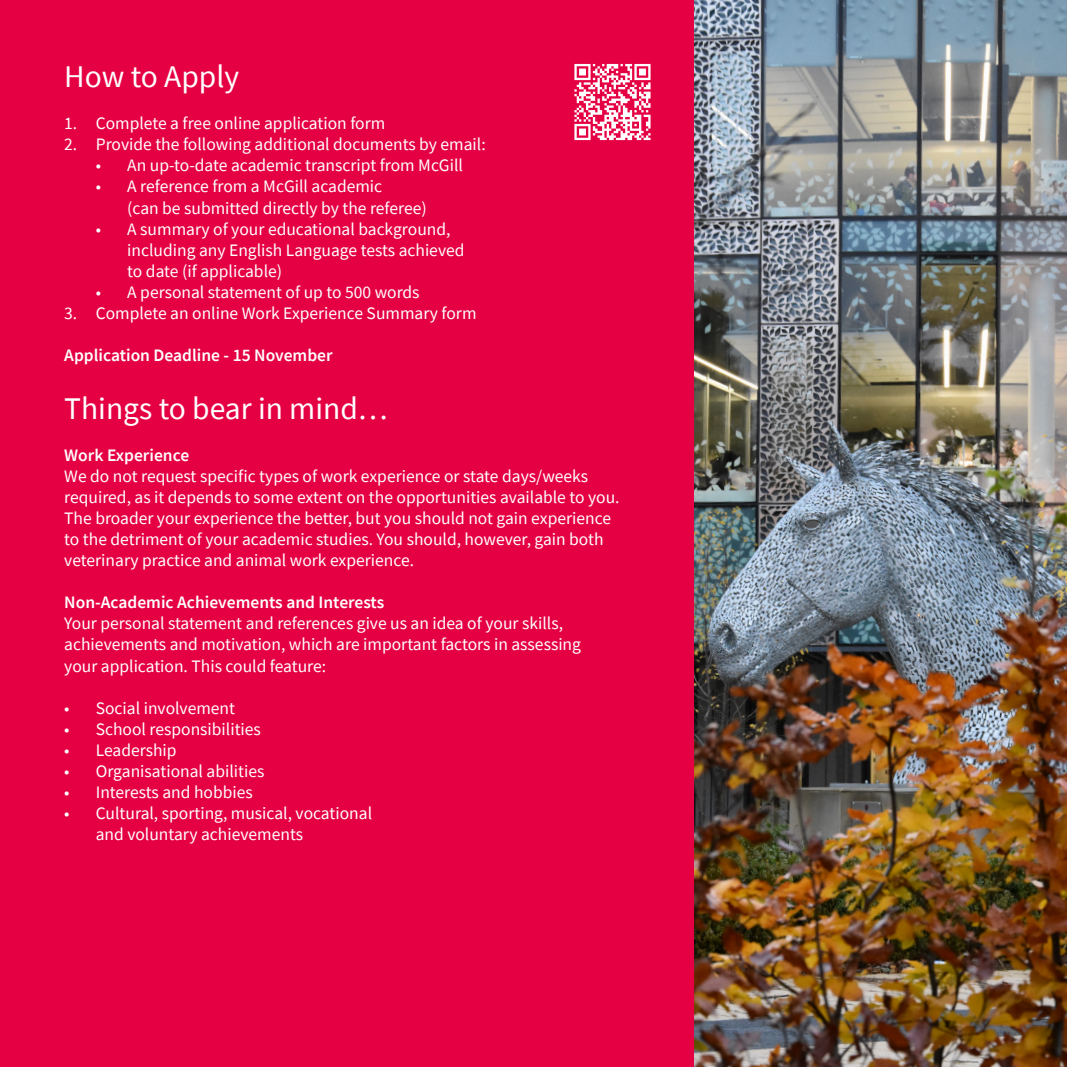
<style>
.page{position:relative;width:1067px;height:1067px;background:#fff}
.page>*{position:absolute;margin:0;border:0;box-sizing:border-box;transform-origin:0 0}
.t1{font:31.5px "Source Sans Pro";color:#fff}
.t2{font:17.5px/21px "Source Sans Pro";color:#fff}
.t3{font:600 17.5px "Source Sans Pro";color:#fff}
</style>
<div class="page">
<img style="left:693px;top:0;width:374px;height:1066px">
<div style="left:0;top:0;width:693px;height:1066px;background:#e50043"></div>
<svg style="left:574px;top:64px;width:76px;height:76px"></svg>
<h1 class="t1" style="left:64px;top:57px;width:176px">How to Apply</h1>
<p class="t2" style="left:64px;top:113px;width:322px">1. Complete a free online application form</p>
<p class="t2" style="left:64px;top:134px;width:423px">2. Provide the following additional documents by email:</p>
<p class="t2" style="left:96px;top:155px;width:369px">• An up-to-date academic transcript from McGill</p>
<p class="t2" style="left:127px;top:176px;width:301px;text-indent:-32px">• A reference from a McGill academic<br>(can be submitted directly by the referee)</p>
<p class="t2" style="left:127px;top:218px;width:339px;text-indent:-32px">• A summary of your educational background, including any English Language tests achieved to date (if applicable)</p>
<p class="t2" style="left:96px;top:281px;width:325px">• A personal statement of up to 500 words</p>
<p class="t2" style="left:64px;top:302px;width:414px">3. Complete an online Work Experience Summary form</p>
<p class="t3" style="left:64px;top:343px;width:270px">Application Deadline - 15 November</p>
<h1 class="t1" style="left:64px;top:389px;width:325px">Things to bear in mind…</h1>
<p class="t3" style="left:64px;top:444px;width:127px">Work Experience</p>
<p class="t2" style="left:64px;top:466px;width:557px">We do not request specific types of work experience or state days/weeks required, as it depends to some extent on the opportunities available to you.<br>The broader your experience the better, but you should not gain experience to the detriment of your academic studies. You should, however, gain both veterinary practice and animal work experience.</p>
<p class="t3" style="left:64px;top:591px;width:321px">Non-Academic Achievements and Interests</p>
<p class="t2" style="left:64px;top:613px;width:518px">Your personal statement and references give us an idea of your skills, achievements and motivation, which are important factors in assessing your application. This could feature:</p>
<p class="t2" style="left:64px;top:697px;width:172px">• Social involvement</p>
<p class="t2" style="left:64px;top:718px;width:198px">• School responsibilities</p>
<p class="t2" style="left:64px;top:739px;width:114px">• Leadership</p>
<p class="t2" style="left:64px;top:760px;width:202px">• Organisational abilities</p>
<p class="t2" style="left:64px;top:781px;width:190px">• Interests and hobbies</p>
<p class="t2" style="left:96px;top:802px;width:278px;text-indent:-32px">• Cultural, sporting, musical, vocational and voluntary achievements</p>
</div>
